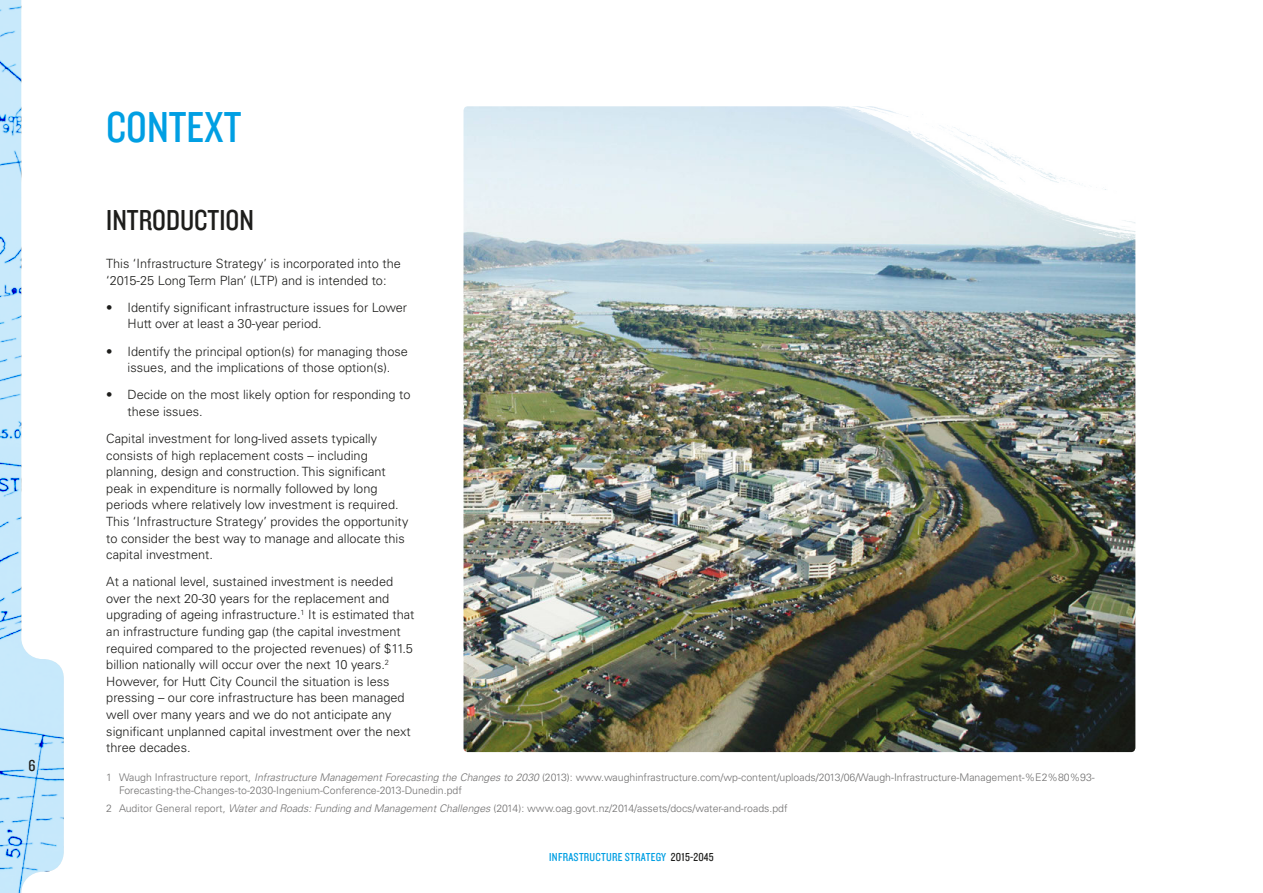
<style>
.page{position:relative;width:1263px;height:893px;background:#fff}
.page>*{position:absolute;margin:0;border:0;box-sizing:border-box;transform-origin:0 0}
.MAIN_HEADING{font:45px "Knockout 29 Junior Ltweight";color:#009fe3}
.SUB_HEAD_BLACK_CAPS{font:30px "Knockout 29 Junior Ltweight";color:#1d1d1b}
.t1{font:16.5px "Knockout 29 Junior Ltweight";color:#1d1d1b}
.BODY_COPY{font:300 12.75px/16.5px "Univers LT Std";color:#1d1d1b}
.BULLET_POINTS{font:300 12.75px/16.5px "Univers LT Std";color:#1d1d1b}
.t2{font:12px "Knockout 29 Junior Ltweight";letter-spacing:.02em;color:#009fe3}
.BODY_COPY-2{font:300 10.5px/13.5px "Univers LT Std";color:#706f6f}
.s1{font-style:italic}
.s2{color:#1d1d1b}
</style>
<div class="page">
<img style="left:463px;top:106px;width:672px;height:646px">
<img style="left:821px;top:106px;width:315px;height:134px">
<img style="left:0;top:0;width:64px;height:893px">
<p class="t1" style="left:28px;top:755px;width:8px">6</p>
<p class="MAIN_HEADING" style="left:106px;top:98px;width:137px">CONTEXT</p>
<p class="SUB_HEAD_BLACK_CAPS" style="left:106px;top:201px;width:149px">INTRODUCTION</p>
<p class="BODY_COPY" style="left:106px;top:255px;width:296px">This ‘Infrastructure Strategy’ is incorporated into the ‘2015-25 Long Term Plan’ (LTP) and is intended to:</p>
<p class="BULLET_POINTS" style="left:128px;top:299px;width:281px;text-indent:-21px">• Identify significant infrastructure issues for Lower<br>Hutt over at least a 30-year period.</p>
<p class="BULLET_POINTS" style="left:106px;top:343px;width:303px;text-align:center">• Identify the principal option(s) for managing those issues, and the implications of those option(s).</p>
<p class="BULLET_POINTS" style="left:128px;top:386px;width:284px;text-indent:-21px">• Decide on the most likely option for responding to these issues.</p>
<p class="BODY_COPY" style="left:106px;top:430px;width:304px">Capital investment for long-lived assets typically consists of high replacement costs – including planning, design and construction. This significant peak in expenditure is normally followed by long periods where relatively low investment is required.<br>This ‘Infrastructure Strategy’ provides the opportunity to consider the best way to manage and allocate this capital investment.</p>
<p class="BODY_COPY" style="left:106px;top:574px;width:310px">At a national level, sustained investment is needed over the next 20-30 years for the replacement and upgrading of ageing infrastructure.<sup>1</sup> It is estimated that an infrastructure funding gap (the capital investment required compared to the projected revenues) of $11.5 billion nationally will occur over the next 10 years.<sup>2<br></sup>However, for Hutt City Council the situation is less pressing – our core infrastructure has been managed well over many years and we do not anticipate any significant unplanned capital investment over the next three decades.</p>
<p class="BODY_COPY-2" style="left:119px;top:770px;width:977px;text-indent:-13px">1 Waugh Infrastructure report, <span class="s1">Infrastructure Management Forecasting the Changes to 2030</span> (2013): www.waughinfrastructure.com/wp-content/uploads/2013/06/Waugh-Infrastructure-Management-%E2%80%93-<br>Forecasting-the-Changes-to-2030-Ingenium-Conference-2013-Dunedin.pdf</p>
<p class="BODY_COPY-2" style="left:106px;top:802px;width:683px">2 Auditor General report, <span class="s1">Water and Roads: Funding and Management Challenges</span> (2014): www.oag.govt.nz/2014/assets/docs/water-and-roads.pdf</p>
<p class="t2" style="left:549px;top:849px;width:166px">INFRASTRUCTURE STRATEGY <span class="s2">2015-2045</span></p>
</div>
